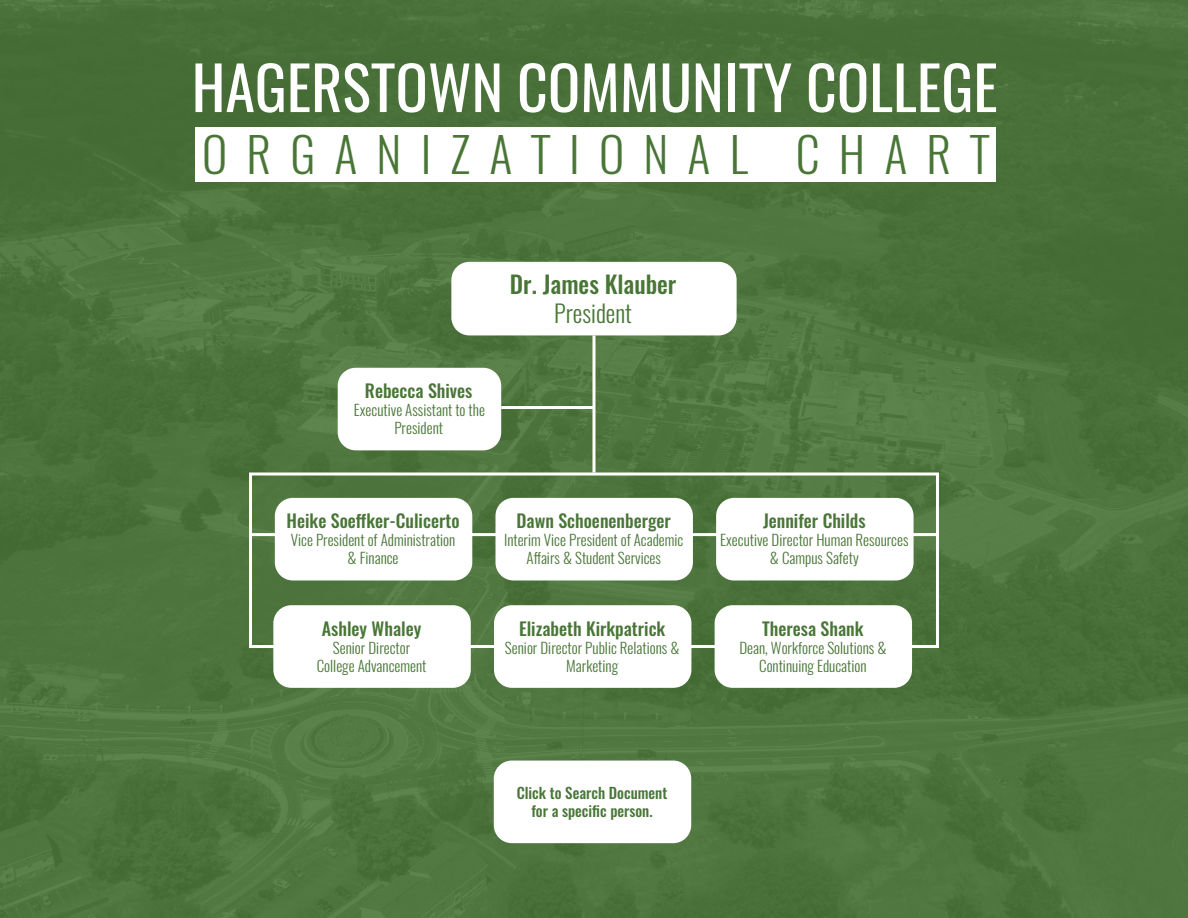
<style>
.page{position:relative;width:1188px;height:918px;background:#497637}
.page>*{position:absolute;margin:0;border:0;box-sizing:border-box;transform-origin:0 0}
.t1{font:60px "Oswald";color:#fff}
.t2{font:300 48px "Oswald";letter-spacing:.4em;color:#497637}
.t3{font:500 24px "Oswald";color:#497637}
.t4{font:300 24px "Oswald";color:#497637}
.t5{font:500 18px "Oswald";color:#497637}
.t6{font:300 15px/18px "Oswald";color:#497637;text-align:center}
.t7{font:500 15px/18px "Oswald";color:#497637;text-align:center}
</style>
<div class="page">
<svg style="left:592px;top:335px;width:4px;height:137px"></svg>
<div style="left:195px;top:127px;width:801px;height:55px;background:#fff"></div>
<div style="left:451px;top:262px;width:286px;height:73px;background:#fff;border-radius:18px"></div>
<hr style="left:249px;top:533px;width:690px;height:3px;background:#fff">
<div style="left:249px;top:472px;width:690px;height:176px;border:3px solid #fff"></div>
<div style="left:275px;top:498px;width:197px;height:83px;background:#fff;border-radius:18px"></div>
<div style="left:338px;top:368px;width:163px;height:82px;background:#fff;border-radius:18px"></div>
<div style="left:495px;top:498px;width:198px;height:83px;background:#fff;border-radius:18px"></div>
<div style="left:716px;top:498px;width:198px;height:83px;background:#fff;border-radius:18px"></div>
<div style="left:273px;top:605px;width:198px;height:83px;background:#fff;border-radius:18px"></div>
<div style="left:494px;top:605px;width:197px;height:83px;background:#fff;border-radius:18px"></div>
<div style="left:715px;top:605px;width:197px;height:83px;background:#fff;border-radius:18px"></div>
<hr style="left:501px;top:406px;width:92px;height:3px;background:#fff">
<div style="left:494px;top:761px;width:197px;height:82px;background:#fff;border-radius:18px"></div>
<h1 class="t1" style="left:192px;top:34px;width:808px">HAGERSTOWN COMMUNITY COLLEGE</h1>
<h2 class="t2" style="left:202px;top:123px;width:788px">ORGANIZATIONAL CHART</h2>
<p class="t5" style="left:365px;top:382px;width:109px">Rebecca Shives</p>
<p class="t6" style="left:354px;top:401px;width:133px">Executive Assistant to the<br>President</p>
<h3 class="t3" style="left:510px;top:272px;width:168px">Dr. James Klauber</h3>
<h3 class="t4" style="left:554px;top:297px;width:79px">President</h3>
<p class="t5" style="left:287px;top:512px;width:174px">Heike Soefker-Culicerto</p>
<p class="t6" style="left:291px;top:531px;width:166px">Vice President of Administration &amp; Finance</p>
<p class="t5" style="left:322px;top:619px;width:101px">Ashley Whaley</p>
<p class="t6" style="left:317px;top:639px;width:111px">Senior Director<br>College Advancement</p>
<p class="t5" style="left:517px;top:512px;width:156px">Dawn Schoenenberger</p>
<p class="t6" style="left:504px;top:531px;width:181px">Interim Vice President of Academic<br>Affairs &amp; Student Services</p>
<p class="t5" style="left:519px;top:619px;width:148px">Elizabeth Kirkpatrick</p>
<p class="t6" style="left:505px;top:639px;width:176px">Senior Director Public Relations &amp;<br>Marketing</p>
<p class="t5" style="left:763px;top:512px;width:104px">Jennifer Childs</p>
<p class="t6" style="left:720px;top:531px;width:190px">Executive Director Human Resources &amp; Campus Safety</p>
<p class="t5" style="left:762px;top:619px;width:103px">Theresa Shank</p>
<p class="t6" style="left:739px;top:639px;width:149px">Dean, Workforce Solutions &amp;<br>Continuing Education</p>
<p class="t7" style="left:517px;top:785px;width:152px">Click to Search Document for a specifc person.</p>
</div>
